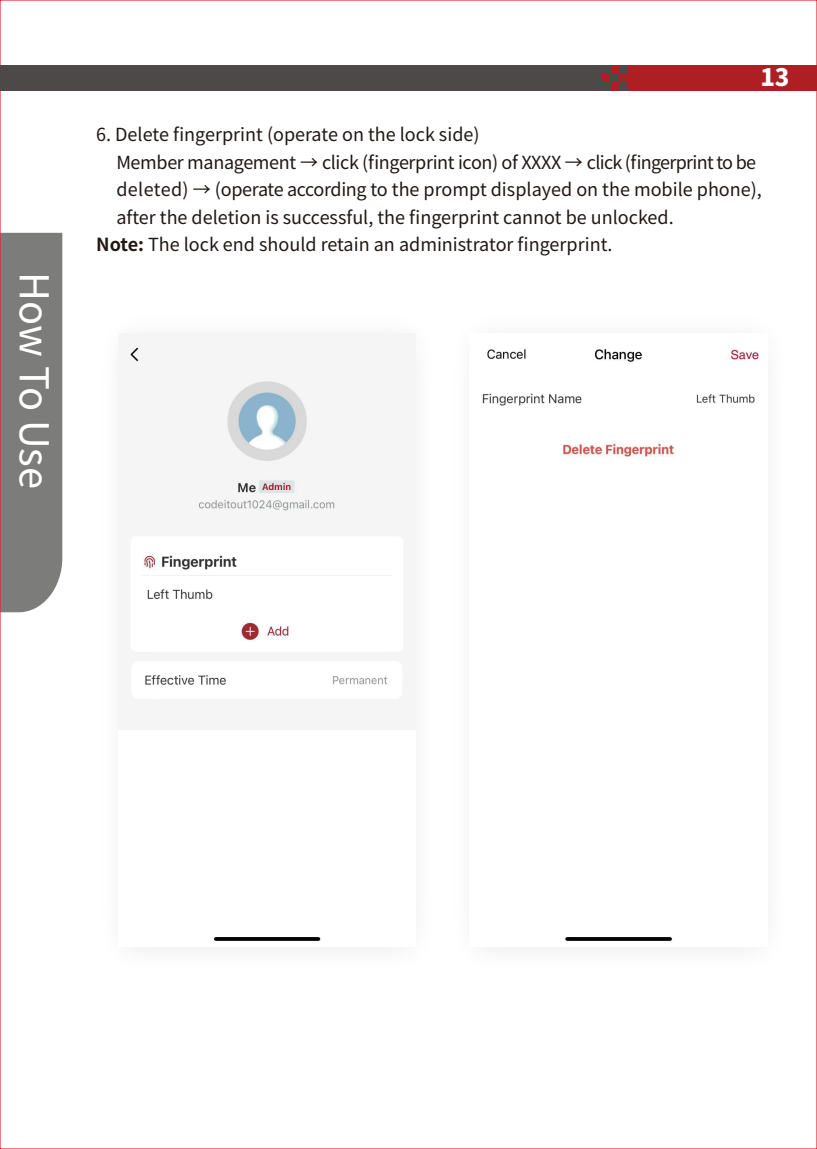
<style>
.page{position:relative;width:817px;height:1149px;background:#fff}
.page>*{position:absolute;margin:0;border:0;box-sizing:border-box;transform-origin:0 0}
.t1{font:39.9px "Source Han Sans CN";letter-spacing:-.005em;color:#fff}
.t2{font:800 24px "Source Han Sans CN";color:#fff}
.t3{font:18px "Source Han Sans CN";color:#211814}
.t4{font:18px "Source Han Sans CN";letter-spacing:-.02em;color:#211814}
.s1{font-weight:700}
</style>
<div class="page">
<div style="left:2px;top:233px;width:60px;height:379px;background:#7c7c7b"></div>
<div style="left:0;top:65px;width:606px;height:26px;background:#4c4948"></div>
<div style="left:602px;top:65px;width:214px;height:26px;background:#ae1f24"></div>
<div style="left:619px;top:82px;width:9px;height:9px;background:#4c4948"></div>
<div style="left:619px;top:65px;width:9px;height:8px;background:#4c4948"></div>
<div style="left:601px;top:65px;width:9px;height:8px;background:#4c4948"></div>
<div style="left:610px;top:73px;width:9px;height:9px;background:#4c4948"></div>
<div style="left:601px;top:82px;width:9px;height:9px;background:#4c4948"></div>
<img style="left:118px;top:333px;width:298px;height:608px">
<img style="left:482px;top:349px;width:277px;height:592px">
<h1 class="t1" style="left:57px;top:272px;width:218px;rotate:90deg">How To Use</h1>
<h2 class="t2" style="left:760px;top:64px;width:31px">13</h2>
<p class="t3" style="left:96px;top:124px;width:385px">6. Delete fingerprint (operate on the lock side)</p>
<p class="t4" style="left:116px;top:152px;width:641px">Member management → click (fingerprint icon) of XXXX → click (fingerprint to be</p>
<p class="t3" style="left:116px;top:179px;width:647px">deleted) → (operate according to the prompt displayed on the mobile phone),</p>
<p class="t3" style="left:116px;top:207px;width:558px">after the deletion is successful, the fingerprint cannot be unlocked.</p>
<p class="t3" style="left:96px;top:234px;width:518px"><span class="s1">Note:</span> The lock end should retain an administrator fingerprint.</p>
</div>
